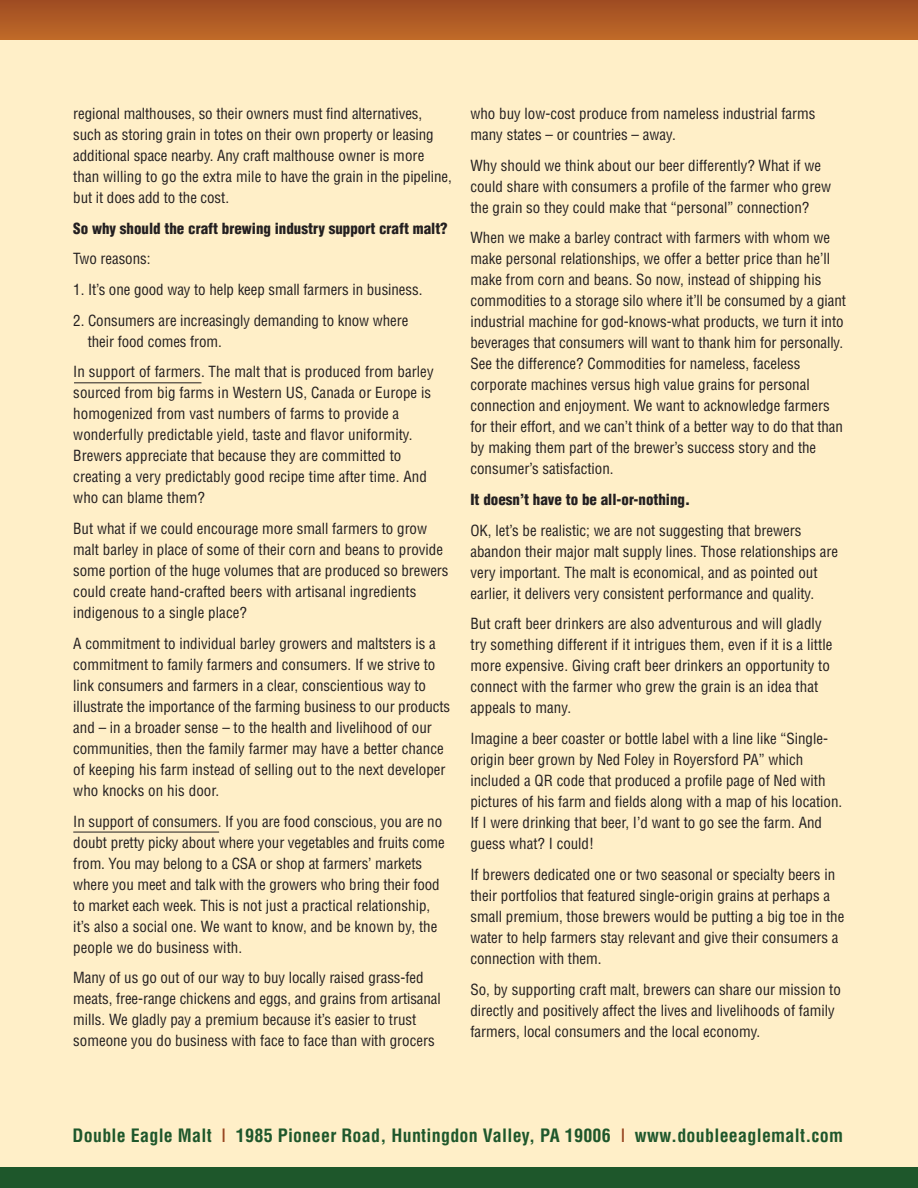
<style>
.page{position:relative;width:918px;height:1188px;background:#fff}
.page>*{position:absolute;margin:0;border:0;box-sizing:border-box;transform-origin:0 0}
.t1{font:700 condensed 18px "Helvetica";letter-spacing:.015em;color:#1e572b}
.t2{font:condensed 15px/21px "Helvetica";color:#231f20}
.t3{font:900 condensed 15px "Helvetica";color:#231f20}
.s1{color:#984621}
</style>
<div class="page">
<div style="left:0;top:2px;width:918px;height:1183px;background:#ffefc8"></div>
<div style="left:0;top:0;width:918px;height:39px;background:linear-gradient(to bottom,#9e4c23,#bf6a28)"></div>
<hr style="left:74px;top:382px;width:127px;height:1px;background:#231f20">
<hr style="left:73px;top:832px;width:146px;height:1px;background:#231f20">
<div style="left:0;top:1168px;width:918px;height:20px;background:#1e572b"></div>
<p class="t2" style="left:73px;top:104px;width:380px">regional malthouses, so their owners must find alternatives, such as storing grain in totes on their own property or leasing additional space nearby. Any craft malthouse owner is more than willing to go the extra mile to have the grain in the pipeline, but it does add to the cost.</p>
<p class="t3" style="left:73px;top:222px;width:376px">So why should the craft brewing industry support craft malt?</p>
<p class="t2" style="left:73px;top:250px;width:79px">Two reasons:</p>
<p class="t2" style="left:73px;top:280px;width:351px">1. It’s one good way to help keep small farmers in business.</p>
<p class="t2" style="left:88px;top:311px;width:322px;text-indent:-15px">2. Consumers are increasingly demanding to know where their food comes from.</p>
<p class="t2" style="left:73px;top:363px;width:362px">In support of farmers. The malt that is produced from barley sourced from big farms in Western US, Canada or Europe is homogenized from vast numbers of farms to provide a wonderfully predictable yield, taste and flavor uniformity.<br>Brewers appreciate that because they are committed to creating a very predictably good recipe time after time. And who can blame them?</p>
<p class="t2" style="left:73px;top:519px;width:377px">But what if we could encourage more small farmers to grow malt barley in place of some of their corn and beans to provide some portion of the huge volumes that are produced so brewers could create hand-crafted beers with artisanal ingredients indigenous to a single place?</p>
<p class="t2" style="left:73px;top:634px;width:378px">A commitment to individual barley growers and maltsters is a commitment to family farmers and consumers. If we strive to link consumers and farmers in a clear, conscientious way to illustrate the importance of the farming business to our products and – in a broader sense – to the health and livelihood of our communities, then the family farmer may have a better chance of keeping his farm instead of selling out to the next developer who knocks on his door.</p>
<p class="t2" style="left:73px;top:812px;width:373px">In support of consumers. If you are food conscious, you are no doubt pretty picky about where your vegetables and fruits come from. You may belong to a CSA or shop at farmers’ markets where you meet and talk with the growers who bring their food to market each week. This is not just a practical relationship, it’s also a social one. We want to know, and be known by, the people we do business with.</p>
<p class="t2" style="left:73px;top:969px;width:369px">Many of us go out of our way to buy locally raised grass-fed meats, free-range chickens and eggs, and grains from artisanal mills. We gladly pay a premium because it’s easier to trust someone you do business with face to face than with grocers</p>
<p class="t2" style="left:470px;top:104px;width:347px">who buy low-cost produce from nameless industrial farms many states – or countries – away.</p>
<p class="t2" style="left:470px;top:156px;width:362px">Why should we think about our beer differently? What if we could share with consumers a profile of the farmer who grew the grain so they could make that “personal” connection?</p>
<p class="t2" style="left:470px;top:229px;width:377px">When we make a barley contract with farmers with whom we make personal relationships, we offer a better price than he’ll make from corn and beans. So now, instead of shipping his commodities to a storage silo where it’ll be consumed by a giant industrial machine for god-knows-what products, we turn it into beverages that consumers will want to thank him for personally.<br>See the difference? Commodities for nameless, faceless corporate machines versus high value grains for personal connection and enjoyment. We want to acknowledge farmers for their effort, and we can’t think of a better way to do that than by making them part of the brewer’s success story and the consumer’s satisfaction.</p>
<p class="t3" style="left:470px;top:494px;width:221px">It doesn’t have to be all-or-nothing.</p>
<p class="t2" style="left:470px;top:521px;width:369px">OK, let’s be realistic; we are not suggesting that brewers abandon their major malt supply lines. Those relationships are very important. The malt is economical, and as pointed out earlier, it delivers very consistent performance and quality.</p>
<p class="t2" style="left:470px;top:615px;width:364px">But craft beer drinkers are also adventurous and will gladly try something different if it intrigues them, even if it is a little more expensive. Giving craft beer drinkers an opportunity to connect with the farmer who grew the grain is an idea that appeals to many.</p>
<p class="t2" style="left:470px;top:729px;width:373px">Imagine a beer coaster or bottle label with a line like “Single&shy;origin beer grown by Ned Foley in Royersford PA” which included a QR code that produced a profile page of Ned with pictures of his farm and fields along with a map of his location.<br>If I were drinking that beer, I’d want to go see the farm. And guess what? I could!</p>
<p class="t2" style="left:470px;top:865px;width:375px">If brewers dedicated one or two seasonal or specialty beers in their portfolios that featured single-origin grains at perhaps a small premium, those brewers would be putting a big toe in the water to help farmers stay relevant and give their consumers a connection with them.</p>
<p class="t2" style="left:470px;top:980px;width:372px">So, by supporting craft malt, brewers can share our mission to directly and positively affect the lives and livelihoods of family farmers, local consumers and the local economy.</p>
<p class="t1" style="left:73px;top:1129px;width:772px">Double Eagle Malt <span class="s1">|</span> 1985 Pioneer Road, Huntingdon Valley, PA 19006 <span class="s1">|</span> www.doubleeaglemalt.com</p>
</div>
